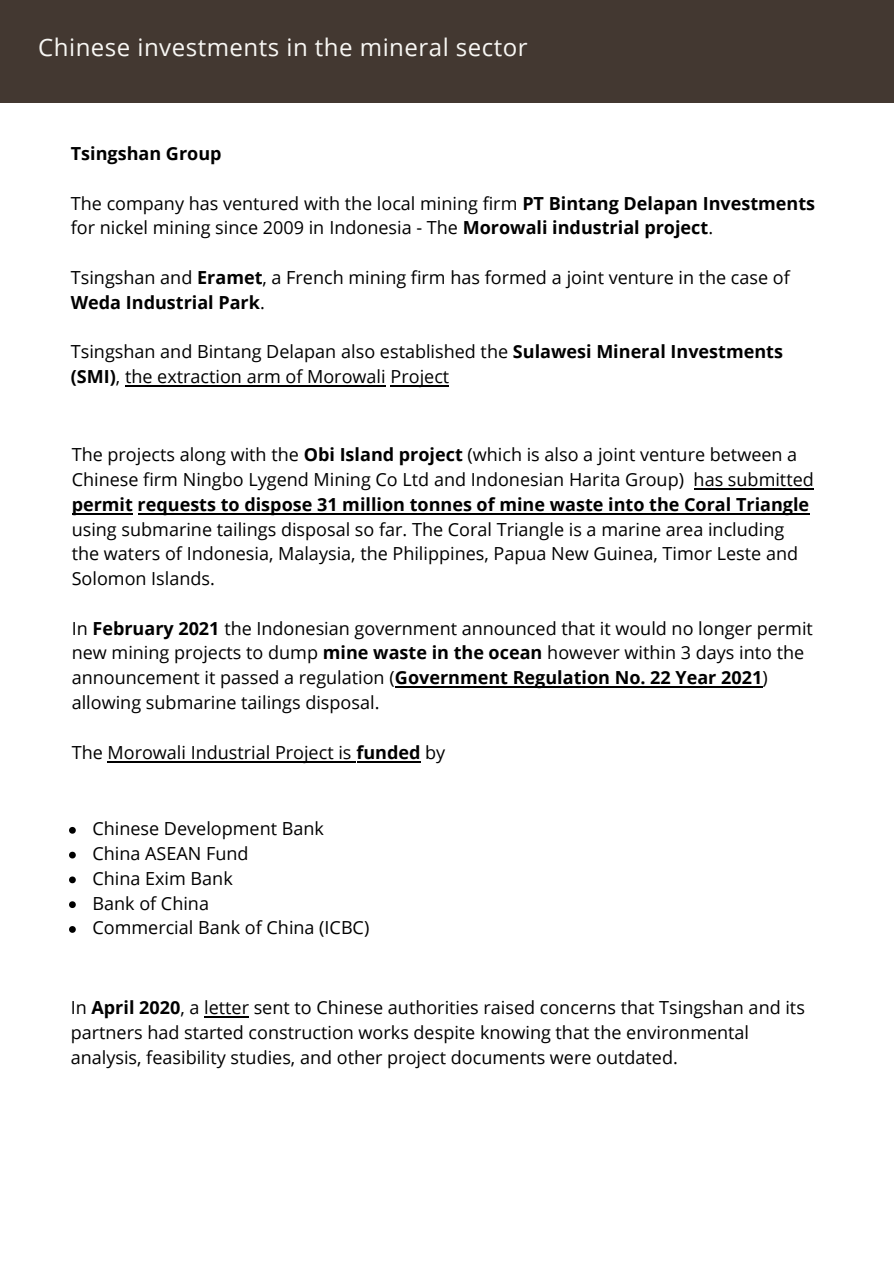
<style>
.page{position:relative;width:894px;height:1264px;background:#fff}
.page>*{position:absolute;margin:0;border:0;box-sizing:border-box;transform-origin:0 0}
.t1{font:24px "Open Sans";letter-spacing:.02em;color:#f8f7f4}
.t2{font:18px/24.8px "Open Sans";color:#000}
.t3{font:700 18px "Open Sans";color:#000}
.s1{font-weight:700}
</style>
<div class="page">
<div style="left:0;top:0;width:893px;height:103px;background:#433831"></div>
<svg style="left:69px;top:827px;width:7px;height:6px"></svg>
<svg style="left:69px;top:851px;width:7px;height:7px"></svg>
<svg style="left:69px;top:876px;width:7px;height:7px"></svg>
<svg style="left:69px;top:901px;width:7px;height:7px"></svg>
<svg style="left:69px;top:926px;width:7px;height:6px"></svg>
<hr style="left:125px;top:385px;width:260px;height:2px;background:#000">
<hr style="left:391px;top:385px;width:58px;height:2px;background:#000">
<hr style="left:693px;top:488px;width:120px;height:1px;background:#000">
<hr style="left:72px;top:513px;width:61px;height:1px;background:#000">
<hr style="left:138px;top:513px;width:671px;height:1px;background:#000">
<hr style="left:395px;top:686px;width:367px;height:2px;background:#000">
<hr style="left:108px;top:761px;width:248px;height:1px;background:#000">
<hr style="left:356px;top:761px;width:64px;height:1px;background:#000">
<hr style="left:204px;top:1016px;width:45px;height:1px;background:#000">
<h1 class="t1" style="left:38px;top:31px;width:490px">Chinese investments in the mineral sector</h1>
<p class="t3" style="left:71px;top:141px;width:152px">Tsingshan Group</p>
<p class="t2" style="left:71px;top:190px;width:745px">The company has ventured with the local mining firm <span class="s1">PT Bintang Delapan Investments </span>for nickel mining since 2009 in Indonesia - The <span class="s1">Morowali industrial project</span>.</p>
<p class="t2" style="left:71px;top:264px;width:720px">Tsingshan and <span class="s1">Eramet</span>, a French mining firm has formed a joint venture in the case of<br><span class="s1">Weda Industrial Park</span>.</p>
<p class="t2" style="left:71px;top:339px;width:713px">Tsingshan and Bintang Delapan also established the <span class="s1">Sulawesi Mineral Investments (SMI)</span>, the extraction arm of Morowali Project</p>
<p class="t2" style="left:72px;top:442px;width:743px">The projects along with the <span class="s1">Obi Island project</span> (which is also a joint venture between a<br>Chinese firm Ningbo Lygend Mining Co Ltd and Indonesian Harita Group) has submitted</p>
<p class="t3" style="left:72px;top:491px;width:738px">permit requests to dispose 31 million tonnes of mine waste into the Coral Triangle</p>
<p class="t2" style="left:72px;top:516px;width:727px">using submarine tailings disposal so far. The Coral Triangle is a marine area including the waters of Indonesia, Malaysia, the Philippines, Papua New Guinea, Timor Leste and<br>Solomon Islands.</p>
<p class="t2" style="left:72px;top:615px;width:742px">In <span class="s1">February 2021</span> the Indonesian government announced that it would no longer permit new mining projects to dump <span class="s1">mine waste in the ocean</span> however within 3 days into the announcement it passed a regulation (<span class="s1">Government Regulation No. 22 Year 2021</span>) allowing submarine tailings disposal.</p>
<p class="t2" style="left:72px;top:739px;width:375px">The Morowali Industrial Project is <span class="s1">funded</span> by</p>
<p class="t2" style="left:92px;top:816px;width:278px">Chinese Development Bank<br>China ASEAN Fund<br>China Exim Bank<br>Bank of China<br>Commercial Bank of China (ICBC)</p>
<p class="t2" style="left:71px;top:994px;width:735px">In <span class="s1">April 2020</span>, a letter sent to Chinese authorities raised concerns that Tsingshan and its partners had started construction works despite knowing that the environmental analysis, feasibility studies, and other project documents were outdated.</p>
</div>
